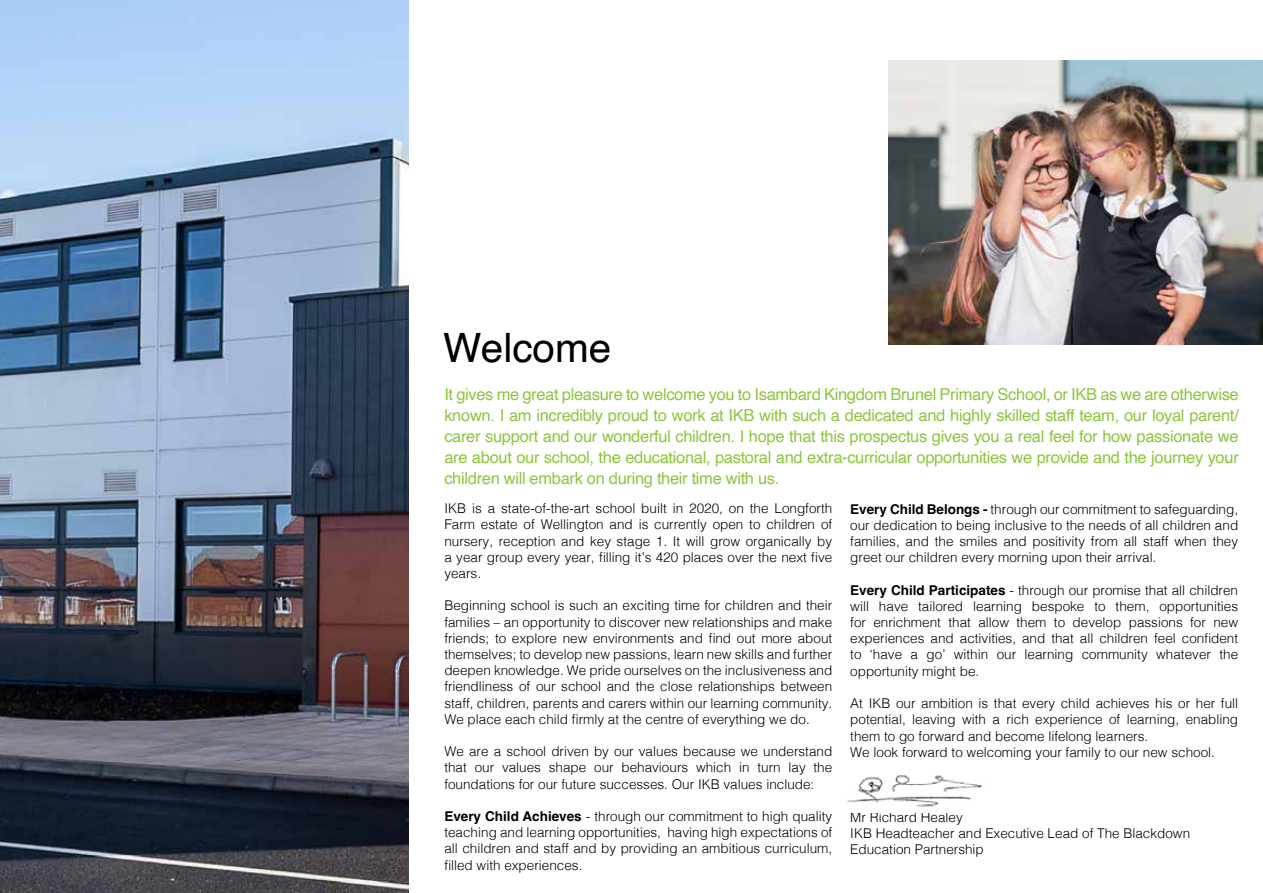
<style>
.page{position:relative;width:1263px;height:893px;background:#fff}
.page>*{position:absolute;margin:0;border:0;box-sizing:border-box;transform-origin:0 0}
.t1{font:40.5px "Helvetica";color:#000}
.t2{font:16.5px/21px "Helvetica";letter-spacing:-.02em;color:#8dc63f;text-align:justify}
.t3{font:300 13.5px/16.2px "Helvetica";color:#000;text-align:justify}
.s1{font-weight:700}
</style>
<div class="page">
<img style="left:0;top:0;width:408px;height:893px">
<img style="left:889px;top:61px;width:374px;height:284px">
<img style="left:847px;top:774px;width:135px;height:33px">
<h1 class="t1" style="left:443px;top:317px;width:170px">Welcome</h1>
<p class="t2" style="left:444px;top:384px;width:796px">It gives me great pleasure to welcome you to Isambard Kingdom Brunel Primary School, or IKB as we are otherwise known. I am incredibly proud to work at IKB with such a dedicated and highly skilled staff team, our loyal parent/ carer support and our wonderful children. I hope that this prospectus gives you a real feel for how passionate we are about our school, the educational, pastoral and extra-curricular opportunities we provide and the journey your children will embark on during their time with us.</p>
<p class="t3" style="left:444px;top:499px;width:389px">IKB is a state-of-the-art school built in 2020, on the Longforth Farm estate of Wellington and is currently open to children of nursery, reception and key stage 1. It will grow organically by a year group every year, filling it’s 420 places over the next five years.</p>
<p class="t3" style="left:444px;top:597px;width:389px">Beginning school is such an exciting time for children and their families – an opportunity to discover new relationships and make friends; to explore new environments and find out more about themselves; to develop new passions, learn new skills and further deepen knowledge. We pride ourselves on the inclusiveness and friendliness of our school and the close relationships between staff, children, parents and carers within our learning community.<br>We place each child firmly at the centre of everything we do.</p>
<p class="t3" style="left:444px;top:742px;width:389px">We are a school driven by our values because we understand that our values shape our behaviours which in turn lay the foundations for our future successes. Our IKB values include:</p>
<p class="t3" style="left:444px;top:807px;width:389px"><span class="s1">Every Child Achieves</span> - through our commitment to high quality teaching and learning opportunities, having high expectations of all children and staff and by providing an ambitious curriculum, filled with experiences.</p>
<p class="t3" style="left:850px;top:500px;width:389px"><span class="s1">Every Child Belongs -</span> through our commitment to safeguarding, our dedication to being inclusive to the needs of all children and families, and the smiles and positivity from all staff when they greet our children every morning upon their arrival.</p>
<p class="t3" style="left:850px;top:581px;width:389px"><span class="s1">Every Child Participates</span> - through our promise that all children will have tailored learning bespoke to them, opportunities for enrichment that allow them to develop passions for new experiences and activities, and that all children feel confident to ‘have a go’ within our learning community whatever the opportunity might be.</p>
<p class="t3" style="left:850px;top:694px;width:389px;text-align:left">At IKB our ambition is that every child achieves his or her full potential, leaving with a rich experience of learning, enabling them to go forward and become lifelong learners.<br>We look forward to welcoming your family to our new school.</p>
<p class="t3" style="left:850px;top:808px;width:341px;text-align:left">Mr Richard Healey<br>IKB Headteacher and Executive Lead of The Blackdown<br>Education Partnership</p>
</div>
